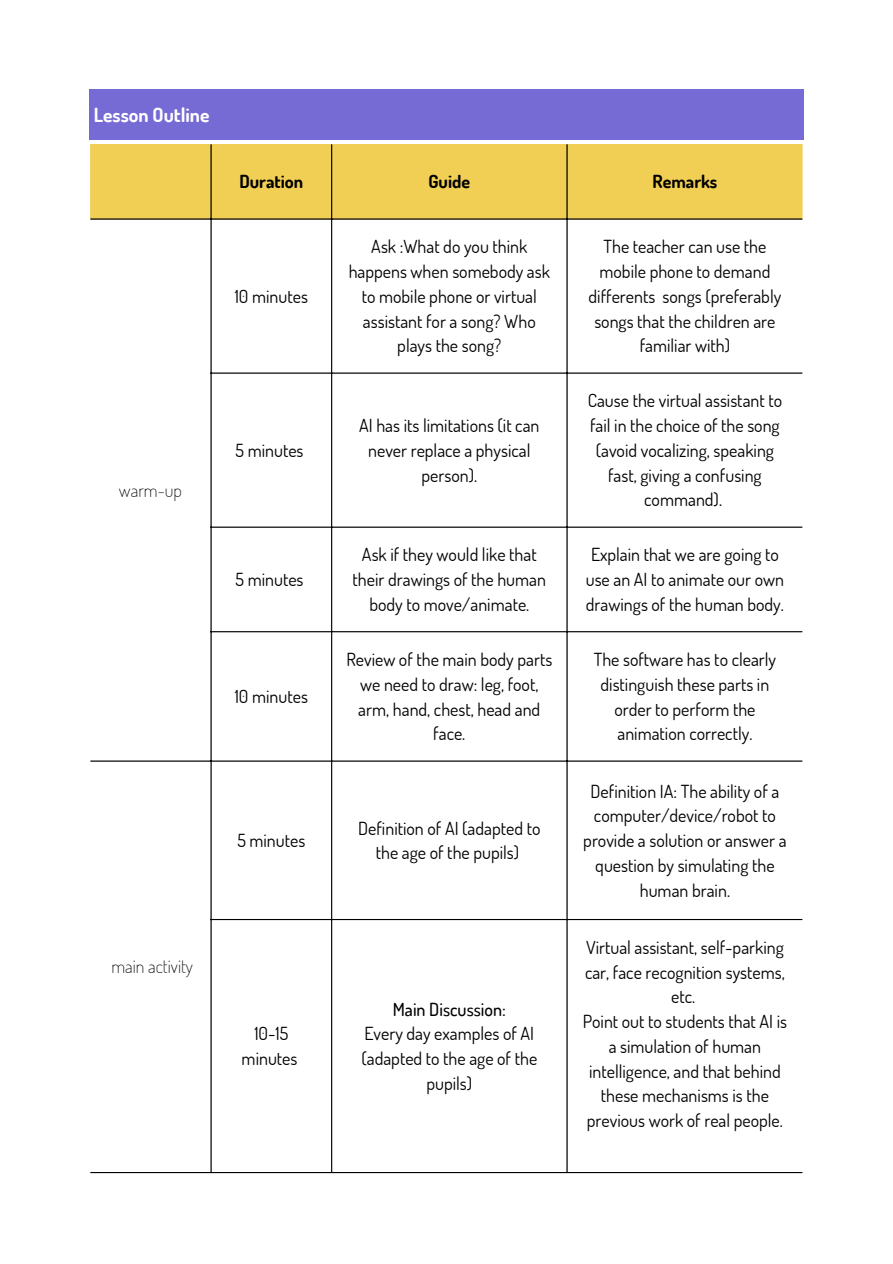
<style>
.page{position:relative;width:893px;height:1264px;background:#fff}
.page>*{position:absolute;margin:0;border:0;box-sizing:border-box;transform-origin:0 0}
.t1{font:700 19.5px "Dosis";color:#fff}
.t2{font:18px/24.8px "Dosis";color:#000;text-align:center}
.t3{font:700 18px "Dosis";color:#000}
.t4{font:200 18px "Dosis";color:#000}
.t5{font:500 18px "Dosis";color:#000}
</style>
<div class="page">
<div style="left:89px;top:89px;width:714px;height:50px;background:#766ad4"></div>
<div style="left:90px;top:144px;width:712px;height:74px;background:#f1ce54"></div>
<hr style="left:210px;top:144px;width:1px;height:1027px;background:#000">
<hr style="left:331px;top:144px;width:1px;height:1027px;background:#000">
<hr style="left:566px;top:144px;width:1px;height:1027px;background:#000">
<hr style="left:90px;top:218px;width:712px;height:1px;background:#000">
<hr style="left:210px;top:372px;width:592px;height:1px;background:#000">
<hr style="left:210px;top:526px;width:592px;height:1px;background:#000">
<hr style="left:210px;top:631px;width:592px;height:1px;background:#000">
<hr style="left:90px;top:760px;width:712px;height:1px;background:#000">
<hr style="left:210px;top:919px;width:592px;height:1px;background:#000">
<hr style="left:90px;top:1171px;width:712px;height:2px;background:#000">
<p class="t1" style="left:94px;top:102px;width:117px">Lesson Outline</p>
<p class="t4" style="left:119px;top:479px;width:64px">warm-up</p>
<p class="t4" style="left:111px;top:954px;width:83px">main activity</p>
<p class="t3" style="left:239px;top:170px;width:65px">Duration</p>
<p class="t3" style="left:428px;top:170px;width:43px">Guide</p>
<p class="t3" style="left:652px;top:170px;width:66px">Remarks</p>
<p class="t2" style="left:235px;top:283px;width:75px">10 minutes</p>
<p class="t2" style="left:235px;top:437px;width:69px">5 minutes</p>
<p class="t2" style="left:235px;top:566px;width:69px">5 minutes</p>
<p class="t2" style="left:235px;top:683px;width:75px">10 minutes</p>
<p class="t2" style="left:237px;top:827px;width:69px">5 minutes</p>
<p class="t2" style="left:241px;top:1020px;width:57px">10-15 minutes</p>
<p class="t2" style="left:348px;top:234px;width:203px">Ask :What do you think happens when somebody ask to mobile phone or virtual assistant for a song? Who plays the song?</p>
<p class="t2" style="left:588px;top:234px;width:194px">The teacher can use the mobile phone to demand differents songs (preferably songs that the children are familiar with)</p>
<p class="t2" style="left:359px;top:412px;width:182px">AI has its limitations (it can never replace a physical person).</p>
<p class="t2" style="left:587px;top:388px;width:196px">Cause the virtual assistant to fail in the choice of the song (avoid vocalizing, speaking fast, giving a confusing command).</p>
<p class="t2" style="left:352px;top:542px;width:195px">Ask if they would like that their drawings of the human body to move/animate.</p>
<p class="t2" style="left:585px;top:542px;width:200px;text-align:left">Explain that we are going to use an AI to animate our own drawings of the human body.</p>
<p class="t2" style="left:346px;top:646px;width:207px">Review of the main body parts we need to draw: leg, foot, arm, hand, chest, head and face.</p>
<p class="t2" style="left:593px;top:646px;width:184px">The software has to clearly distinguish these parts in order to perform the animation correctly.</p>
<p class="t2" style="left:358px;top:815px;width:184px">Definition of AI (adapted to the age of the pupils)</p>
<p class="t5" style="left:393px;top:997px;width:114px">Main Discussion:</p>
<p class="t2" style="left:361px;top:1020px;width:177px">Every day examples of AI (adapted to the age of the pupils)</p>
<p class="t2" style="left:583px;top:778px;width:205px">Definition IA: The ability of a computer/device/robot to provide a solution or answer a question by simulating the human brain.</p>
<p class="t2" style="left:582px;top:934px;width:206px">Virtual assistant, self-parking car, face recognition systems, etc.<br>Point out to students that AI is a simulation of human intelligence, and that behind these mechanisms is the previous work of real people.</p>
</div>
